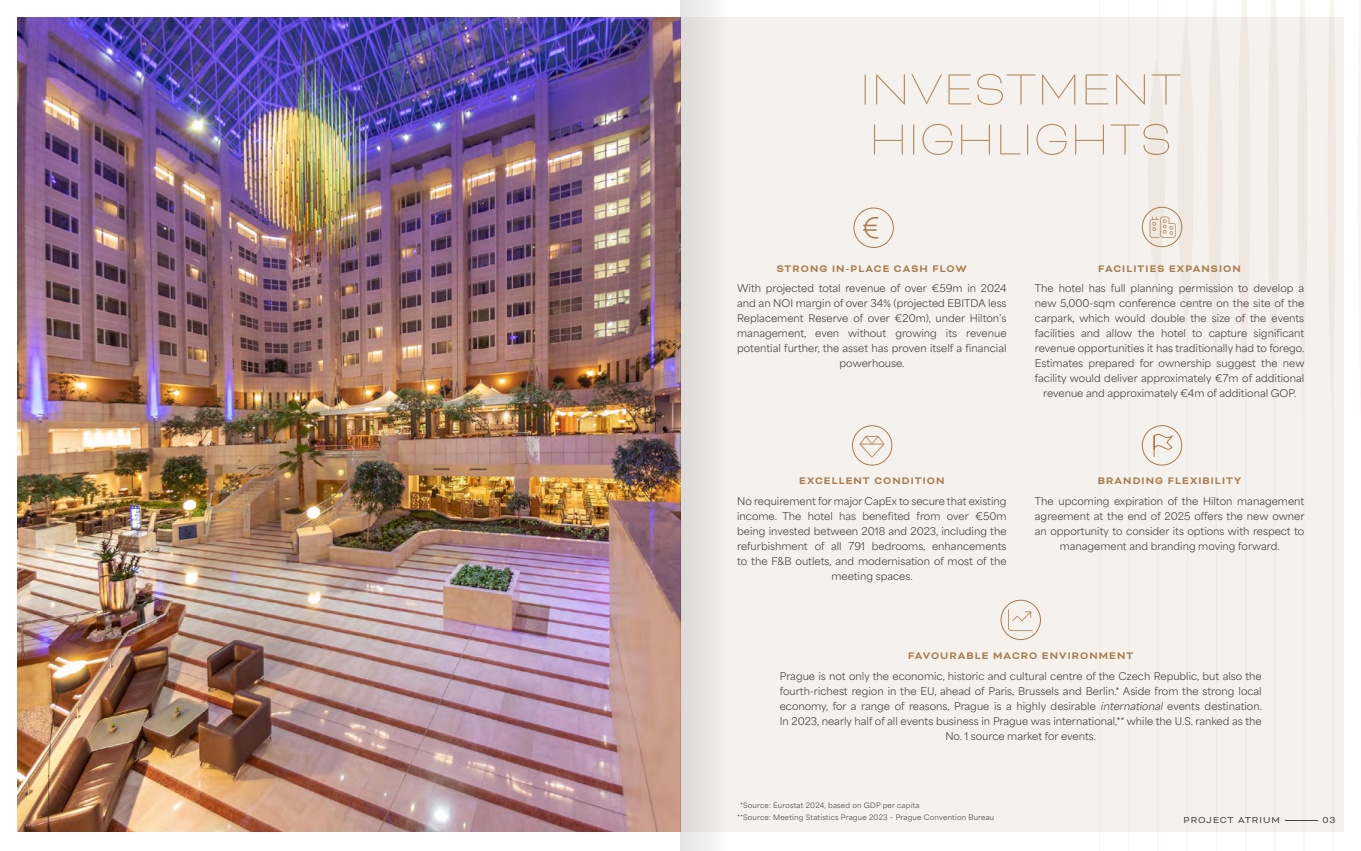
<style>
.page{position:relative;width:1361px;height:851px;background:#fff}
.page>*{position:absolute;margin:0;border:0;box-sizing:border-box;transform-origin:0 0}
.t1{font:100 50px/50px "Bicyclette";color:#ba946b}
.t2{font:700 11px "Bicyclette";letter-spacing:.1em;color:#aa7a49}
.t3{font:10px/15px "Area Normal";color:#49413e;text-align:center}
.t4{font:10px "Bicyclette";letter-spacing:.1em;color:#49413e}
.t5{font:7px/12px "Area Normal";letter-spacing:.03em;color:#49413e}
.s1{font-style:italic}
.s2{font-weight:300}
</style>
<div class="page">
<div style="left:680px;top:17px;width:664px;height:814px;background:#f5f2ee"></div>
<img style="left:17px;top:17px;width:663px;height:814px">
<hr style="left:1128px;top:0;width:1px;height:850px;background:#b9946c">
<hr style="left:1157px;top:0;width:1px;height:850px;background:#b9946c">
<hr style="left:1187px;top:0;width:1px;height:850px;background:#b9946c">
<hr style="left:1216px;top:0;width:1px;height:850px;background:#b9946c">
<hr style="left:1245px;top:0;width:1px;height:850px;background:#b9946c">
<hr style="left:1274px;top:0;width:1px;height:850px;background:#b9946c">
<hr style="left:1303px;top:0;width:1px;height:850px;background:#b9946c">
<hr style="left:1333px;top:0;width:1px;height:850px;background:#b9946c">
<hr style="left:1099px;top:0;width:1px;height:850px;background:#b9946c">
<svg style="left:1358px;top:0;width:3px;height:400px"></svg>
<svg style="left:1328px;top:0;width:8px;height:423px"></svg>
<svg style="left:1298px;top:0;width:9px;height:413px"></svg>
<svg style="left:1268px;top:0;width:11px;height:401px"></svg>
<svg style="left:1238px;top:0;width:12px;height:384px"></svg>
<svg style="left:1208px;top:0;width:14px;height:362px"></svg>
<div style="left:1177px;top:15px;width:17px;height:317px;background:linear-gradient(to bottom,#f0eae3,#efe9e2);border-radius:50%"></div>
<svg style="left:1147px;top:58px;width:18px;height:230px;fill:#efe8e1"></svg>
<div style="left:1142px;top:207px;width:40px;height:40px;border:1px solid #aa7a49;border-radius:50%"></div>
<div style="left:1142px;top:425px;width:40px;height:40px;border:1px solid #aa7a49;border-radius:50%"></div>
<div style="left:852px;top:425px;width:40px;height:40px;border:1px solid #aa7a49;border-radius:50%"></div>
<div style="left:1001px;top:600px;width:39px;height:39px;border:1px solid #aa7a49;border-radius:50%"></div>
<svg style="left:1008px;top:609px;width:24px;height:22px"></svg>
<div style="left:854px;top:208px;width:39px;height:39px;border:1px solid #aa7a49;border-radius:50%"></div>
<svg style="left:1153px;top:433px;width:19px;height:24px"></svg>
<div style="left:680px;top:0;width:49px;height:850px;background:linear-gradient(to bottom,#e7e4e1,#e7e5e1)"></div>
<svg style="left:1149px;top:216px;width:15px;height:21px"></svg>
<h1 class="t1" style="left:859px;top:64px;width:324px">INVESTMENT<br>HIGHLIGHTS</h1>
<p class="t2" style="left:777px;top:262px;width:192px">STRONG IN-PLACE CASH FLOW</p>
<p class="t3" style="left:737px;top:280px;width:271px">With projected total revenue of over €59m in 2024 and an NOI margin of over 34% (projected EBITDA less Replacement Reserve of over €20m), under Hilton’s management, even without growing its revenue potential further, the asset has proven itself a financial powerhouse.</p>
<p class="t2" style="left:1098px;top:262px;width:144px">FACILITIES EXPANSION</p>
<p class="t3" style="left:1035px;top:280px;width:271px">The hotel has full planning permission to develop a new 5,000-sqm conference centre on the site of the carpark, which would double the size of the events facilities and allow the hotel to capture significant revenue opportunities it has traditionally had to forego.<br>Estimates prepared for ownership suggest the new facility would deliver approximately €7m of additional revenue and approximately €4m of additional GOP.</p>
<p class="t2" style="left:799px;top:474px;width:147px">EXCELLENT CONDITION</p>
<p class="t3" style="left:737px;top:492px;width:271px">No requirement for major CapEx to secure that existing income. The hotel has benefited from over €50m being invested between 2018 and 2023, including the refurbishment of all 791 bedrooms, enhancements to the F&amp;B outlets, and modernisation of most of the meeting spaces.</p>
<p class="t2" style="left:1098px;top:474px;width:145px">BRANDING FLEXIBILITY</p>
<p class="t3" style="left:1035px;top:492px;width:271px">The upcoming expiration of the Hilton management agreement at the end of 2025 offers the new owner an opportunity to consider its options with respect to management and branding moving forward.</p>
<p class="t2" style="left:908px;top:649px;width:227px">FAVOURABLE MACRO ENVIRONMENT</p>
<p class="t3" style="left:780px;top:666px;width:484px">Prague is not only the economic, historic and cultural centre of the Czech Republic, but also the fourth-richest region in the EU, ahead of Paris, Brussels and Berlin.* Aside from the strong local economy, for a range of reasons, Prague is a highly desirable <span class="s1">international</span> events destination.<br>In 2023, nearly half of all events business in Prague was international,** while the U.S. ranked as the No. 1 source market for events.</p>
<p class="t5" style="left:737px;top:798px;width:259px;text-indent:3px">*Source: Eurostat 2024, based on GDP per capita<br>**Source: Meeting Statistics Prague 2023 – Prague Convention Bureau</p>
<p class="t4" style="left:1183px;top:813px;width:153px">PROJECT ATRIUM<span class="s2">–</span>03</p>
</div>
